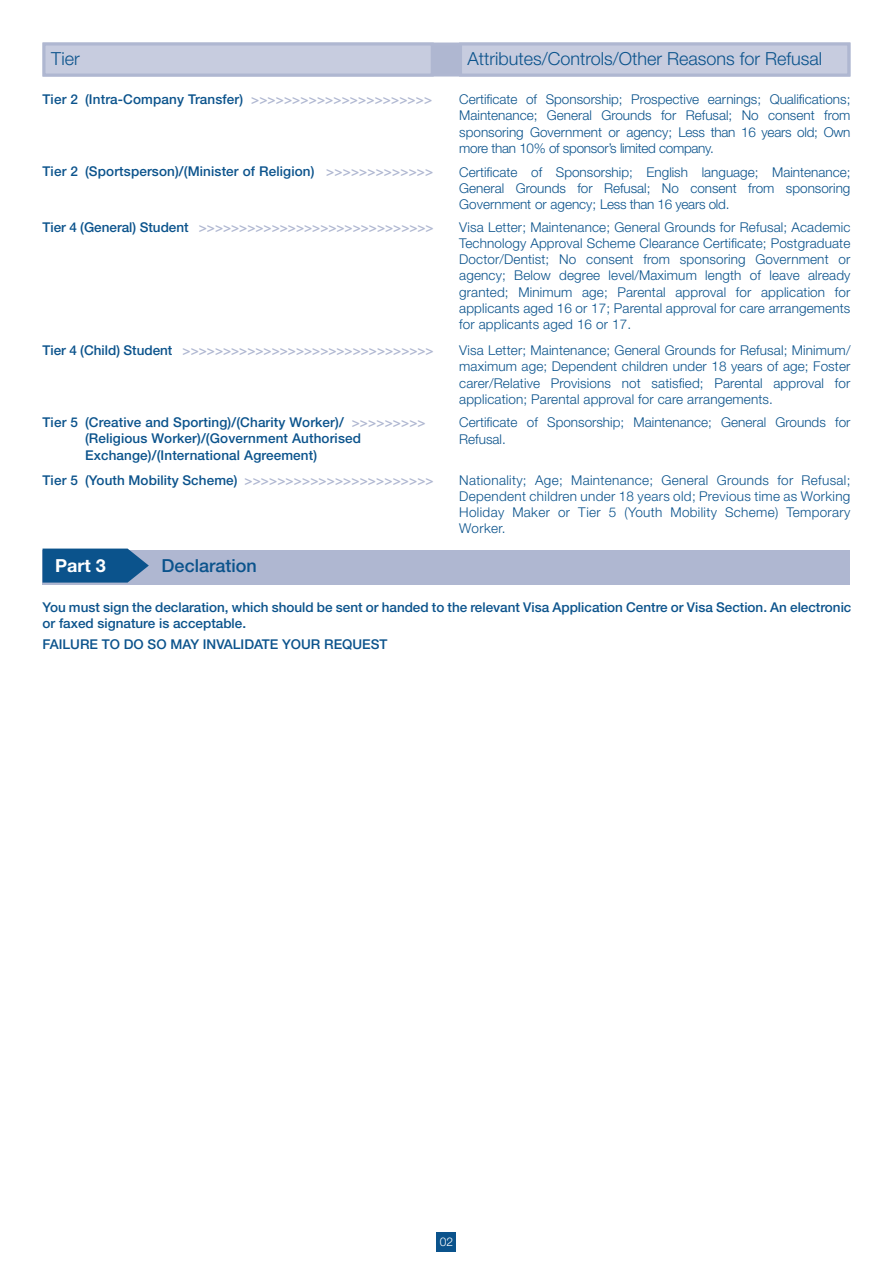
<style>
.page{position:relative;width:893px;height:1263px;background:#fff}
.page>*{position:absolute;margin:0;border:0;box-sizing:border-box;transform-origin:0 0}
.t1{font:300 18px "Helvetica Neue";color:#0b538c}
.t2{font:500 18px "Helvetica Neue";color:#0b538c}
.t3{font:700 18px "Helvetica Neue";color:#fff}
.Point-Body-Copy{font:300 13.5px/16.2px "Helvetica Neue";color:#0b538c;text-align:justify}
._10mm_tab_in{font:500 13.5px/16.2px "Helvetica Neue";letter-spacing:.01em;color:#0b538c}
.Point-Body-Copy-2{font:500 13.5px/16.2px "Helvetica Neue";color:#0b538c}
._10mm_tab_in-2{font:500 13.5px "Helvetica Neue";color:#afb7d1}
.t4{font:300 12px "Helvetica Neue";color:#fff}
.s1{color:#afb7d1}
.s2{color:#0b538c}
</style>
<div class="page">
<div style="left:437px;top:1232px;width:19px;height:19px;background:#0b538c"></div>
<div style="left:43px;top:43px;width:807px;height:34px;background:#afb7d1;border:3px solid #afb7d1"></div>
<div style="left:43px;top:43px;width:391px;height:34px;background:#c7ccdf;border:3px solid #afb7d1"></div>
<div style="left:459px;top:43px;width:391px;height:34px;background:#c7ccdf;border:3px solid #afb7d1"></div>
<div style="left:43px;top:551px;width:807px;height:34px;background:#afb7d1"></div>
<svg style="left:43px;top:549px;width:106px;height:34px;background:#1d5e93"></svg>
<p class="t1" style="left:51px;top:48px;width:30px">Tier</p>
<p class="t1" style="left:468px;top:48px;width:356px">Attributes/Controls/Other Reasons for Refusal</p>
<p class="_10mm_tab_in" style="left:43px;top:91px;width:391px">Tier 2 (Intra-Company Transfer) <span class="s1">&gt;&gt;&gt;&gt;&gt;&gt;&gt;&gt;&gt;&gt;&gt;&gt;&gt;&gt;&gt;&gt;&gt;&gt;&gt;&gt;&gt;&gt;</span></p>
<p class="Point-Body-Copy" style="left:459px;top:91px;width:393px">Certificate of Sponsorship; Prospective earnings; Qualifications; Maintenance; General Grounds for Refusal; No consent from sponsoring Government or agency; Less than 16 years old; Own more than 10% of sponsor’s limited company.</p>
<p class="_10mm_tab_in" style="left:43px;top:163px;width:392px">Tier 2 (Sportsperson)/(Minister of Religion) <span class="s1">&gt;&gt;&gt;&gt;&gt;&gt;&gt;&gt;&gt;&gt;&gt;&gt;&gt;</span></p>
<p class="Point-Body-Copy" style="left:459px;top:163px;width:393px">Certificate of Sponsorship; English language; Maintenance; General Grounds for Refusal; No consent from sponsoring Government or agency; Less than 16 years old.</p>
<p class="_10mm_tab_in-2" style="left:43px;top:219px;width:393px"><span class="s2">Tier 4 (General) Student</span> &gt;&gt;&gt;&gt;&gt;&gt;&gt;&gt;&gt;&gt;&gt;&gt;&gt;&gt;&gt;&gt;&gt;&gt;&gt;&gt;&gt;&gt;&gt;&gt;&gt;&gt;&gt;&gt;&gt;</p>
<p class="Point-Body-Copy" style="left:459px;top:219px;width:393px">Visa Letter; Maintenance; General Grounds for Refusal; Academic Technology Approval Scheme Clearance Certificate; Postgraduate Doctor/Dentist; No consent from sponsoring Government or agency; Below degree level/Maximum length of leave already granted; Minimum age; Parental approval for application for applicants aged 16 or 17; Parental approval for care arrangements for applicants aged 16 or 17.</p>
<p class="_10mm_tab_in-2" style="left:43px;top:342px;width:393px"><span class="s2">Tier 4 (Child) Student</span> &gt;&gt;&gt;&gt;&gt;&gt;&gt;&gt;&gt;&gt;&gt;&gt;&gt;&gt;&gt;&gt;&gt;&gt;&gt;&gt;&gt;&gt;&gt;&gt;&gt;&gt;&gt;&gt;&gt;&gt;&gt;</p>
<p class="Point-Body-Copy" style="left:459px;top:342px;width:393px">Visa Letter; Maintenance; General Grounds for Refusal; Minimum/ maximum age; Dependent children under 18 years of age; Foster carer/Relative Provisions not satisfied; Parental approval for application; Parental approval for care arrangements.</p>
<p class="_10mm_tab_in" style="left:85px;top:414px;width:342px;text-indent:-43px">Tier 5 (Creative and Sporting)/(Charity Worker)/ <span class="s1">&gt;&gt;&gt;&gt;&gt;&gt;&gt;&gt;&gt; </span>(Religious Worker)/(Government Authorised<br>Exchange)/(International Agreement)</p>
<p class="Point-Body-Copy" style="left:459px;top:414px;width:393px">Certificate of Sponsorship; Maintenance; General Grounds for<br>Refusal.</p>
<p class="_10mm_tab_in" style="left:43px;top:472px;width:393px">Tier 5 (Youth Mobility Scheme) <span class="s1">&gt;&gt;&gt;&gt;&gt;&gt;&gt;&gt;&gt;&gt;&gt;&gt;&gt;&gt;&gt;&gt;&gt;&gt;&gt;&gt;&gt;&gt;&gt;</span></p>
<p class="Point-Body-Copy" style="left:459px;top:472px;width:393px">Nationality; Age; Maintenance; General Grounds for Refusal; Dependent children under 18 years old; Previous time as Working Holiday Maker or Tier 5 (Youth Mobility Scheme) Temporary Worker.</p>
<p class="t3" style="left:55px;top:555px;width:52px">Part 3</p>
<p class="t2" style="left:162px;top:555px;width:97px">Declaration</p>
<p class="Point-Body-Copy-2" style="left:43px;top:599px;width:810px">You must sign the declaration, which should be sent or handed to the relevant Visa Application Centre or Visa Section. An electronic or faxed signature is acceptable.</p>
<p class="Point-Body-Copy-2" style="left:43px;top:636px;width:346px">FAILURE TO DO SO MAY INVALIDATE YOUR REQUEST</p>
<p class="t4" style="left:440px;top:1234px;width:15px">02</p>
</div>
